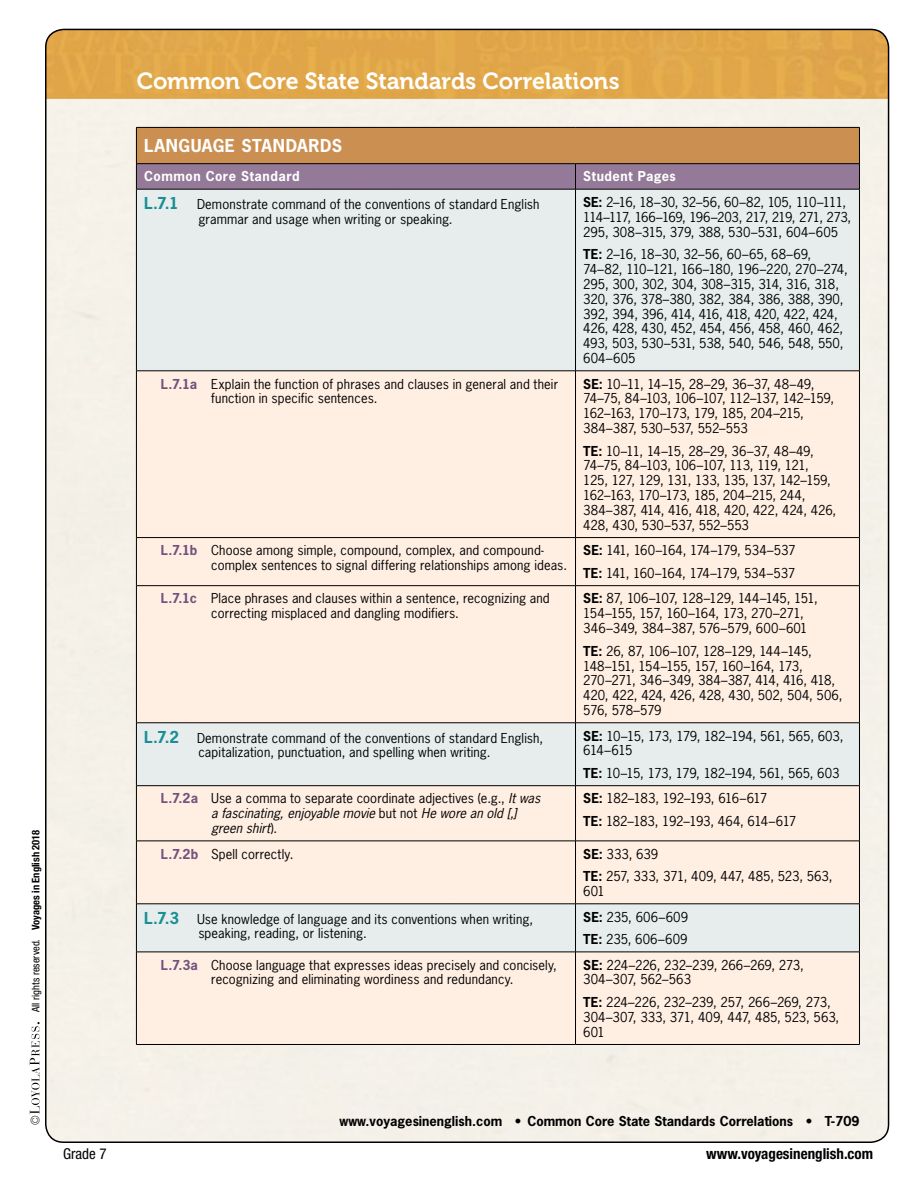
<style>
.page{position:relative;width:918px;height:1188px;background:#fff}
.page>*{position:absolute;margin:0;border:0;box-sizing:border-box;transform-origin:0 0}
.t1{font:23.25px "Museo 700";letter-spacing:-.01em;color:#fff}
.t2{font:700 16.8px "News Gothic Std";letter-spacing:.03em;color:#fff}
.t3{font:700 condensed 15px "Helvetica Neue LT Std";color:#000}
.t4{font:condensed 15px "Helvetica Neue LT Std";color:#000}
.t5{font:12.9px/14.9px "News Gothic Std";letter-spacing:.005em;color:#000}
.t6{font:12.9px/14.9px "News Gothic Std";letter-spacing:-.035em;color:#000}
.t7{font:12.9px/14.9px "News Gothic Std";letter-spacing:-.02em;color:#000}
.t8{font:12.9px/14.9px "News Gothic Std";letter-spacing:-.03em;color:#000}
.t9{font:italic 12.9px/14.9px "News Gothic Std";letter-spacing:.01em;color:#000}
.t10{font:12.9px/14.9px "News Gothic Std";letter-spacing:-.045em;color:#000}
.t11{font:700 12.9px "News Gothic Std";color:#000}
.t12{font:12.9px/22.5px "News Gothic Std";letter-spacing:-.055em;color:#000}
.t13{font:700 12.9px "News Gothic Std";letter-spacing:.04em;color:#fff}
.t14{font:100 condensed 12px "Helvetica Neue LT Std";color:#000}
.t15{font:700 condensed 10.5px "Helvetica Neue LT Std";color:#000}
.s1{font-weight:400}
.s2{font-weight:700;font-size:15.45px;color:#1a8f93}
.s3{font-weight:700}
.s4{font-weight:700;color:#73527c}
.s5{font-weight:700;font-style:normal;color:#73527c}
.s6{font-style:normal}
</style>
<div class="page">
<img style="left:46px;top:29px;width:843px;height:70px">
<div style="left:46px;top:99px;width:843px;height:1043px;background:#f5f1e8"></div>
<div style="left:136px;top:127px;width:723px;height:37px;background:#cb9051"></div>
<div style="left:137px;top:190px;width:722px;height:181px;background:#e7eded"></div>
<svg style="left:137px;top:372px;width:722px;height:672px;background:#f9ede3"></svg>
<hr style="left:136px;top:189px;width:1px;height:182px;background:#000">
<hr style="left:136px;top:371px;width:440px;height:1px;background:#000">
<hr style="left:575px;top:189px;width:1px;height:182px;background:#000">
<hr style="left:859px;top:189px;width:1px;height:182px;background:#000">
<hr style="left:576px;top:371px;width:284px;height:1px;background:#000">
<hr style="left:136px;top:723px;width:440px;height:1px;background:#000">
<hr style="left:136px;top:723px;width:1px;height:63px;background:#000">
<hr style="left:136px;top:785px;width:440px;height:1px;background:#000">
<hr style="left:576px;top:723px;width:284px;height:1px;background:#000">
<hr style="left:575px;top:723px;width:1px;height:63px;background:#000">
<hr style="left:859px;top:723px;width:1px;height:63px;background:#000">
<hr style="left:576px;top:785px;width:284px;height:1px;background:#000">
<hr style="left:136px;top:904px;width:440px;height:1px;background:#000">
<hr style="left:136px;top:904px;width:1px;height:48px;background:#000">
<hr style="left:136px;top:952px;width:440px;height:1px;background:#000">
<hr style="left:576px;top:904px;width:284px;height:1px;background:#000">
<hr style="left:575px;top:904px;width:1px;height:48px;background:#000">
<hr style="left:859px;top:904px;width:1px;height:48px;background:#000">
<hr style="left:576px;top:952px;width:284px;height:1px;background:#000">
<hr style="left:136px;top:1044px;width:440px;height:1px;background:#000">
<hr style="left:576px;top:1044px;width:284px;height:1px;background:#000">
<hr style="left:136px;top:371px;width:1px;height:166px;background:#000">
<hr style="left:575px;top:371px;width:1px;height:166px;background:#000">
<hr style="left:859px;top:371px;width:1px;height:166px;background:#000">
<hr style="left:136px;top:537px;width:440px;height:1px;background:#000">
<hr style="left:136px;top:538px;width:1px;height:48px;background:#000">
<hr style="left:576px;top:537px;width:284px;height:1px;background:#000">
<hr style="left:575px;top:538px;width:1px;height:48px;background:#000">
<hr style="left:859px;top:538px;width:1px;height:48px;background:#000">
<hr style="left:136px;top:585px;width:440px;height:1px;background:#000">
<hr style="left:136px;top:586px;width:1px;height:137px;background:#000">
<hr style="left:576px;top:585px;width:284px;height:1px;background:#000">
<hr style="left:575px;top:586px;width:1px;height:137px;background:#000">
<hr style="left:859px;top:586px;width:1px;height:137px;background:#000">
<hr style="left:136px;top:786px;width:1px;height:55px;background:#000">
<hr style="left:575px;top:786px;width:1px;height:55px;background:#000">
<hr style="left:859px;top:786px;width:1px;height:55px;background:#000">
<hr style="left:136px;top:841px;width:440px;height:1px;background:#000">
<hr style="left:136px;top:841px;width:1px;height:63px;background:#000">
<hr style="left:576px;top:841px;width:284px;height:1px;background:#000">
<hr style="left:575px;top:841px;width:1px;height:63px;background:#000">
<hr style="left:859px;top:841px;width:1px;height:63px;background:#000">
<hr style="left:136px;top:952px;width:1px;height:92px;background:#000">
<hr style="left:575px;top:952px;width:1px;height:92px;background:#000">
<hr style="left:859px;top:952px;width:1px;height:92px;background:#000">
<hr style="left:576px;top:189px;width:284px;height:1px;background:#000">
<svg style="left:136px;top:164px;width:724px;height:25px;background:#907694"></svg>
<hr style="left:136px;top:189px;width:440px;height:1px;background:#000">
<hr style="left:136px;top:128px;width:1px;height:36px;background:#000">
<hr style="left:859px;top:128px;width:1px;height:36px;background:#000">
<hr style="left:136px;top:127px;width:440px;height:1px;background:#000">
<hr style="left:576px;top:127px;width:284px;height:1px;background:#000">
<hr style="left:136px;top:163px;width:440px;height:1px;background:#000">
<hr style="left:576px;top:163px;width:284px;height:1px;background:#000">
<svg style="left:30px;top:1022px;width:10px;height:92px"></svg>
<p class="t15" style="left:30px;top:1012px;width:184px;rotate:-90deg"><span class="s1">All rights reserved.</span> Voyages in English 2018</p>
<h1 class="t1" style="left:137px;top:68px;width:484px">Common Core State Standards Correlations</h1>
<h2 class="t2" style="left:144px;top:135px;width:199px">LANGUAGE STANDARDS</h2>
<p class="t13" style="left:144px;top:168px;width:157px">Common Core Standard</p>
<p class="t13" style="left:583px;top:168px;width:94px">Student Pages</p>
<p class="t5" style="left:198px;top:197px;width:343px;text-indent:-54px"><span class="s2">L.7.1</span> Demonstrate command of the conventions of standard English grammar and usage when writing or speaking.</p>
<p class="t6" style="left:583px;top:195px;width:270px"><span class="s3">SE:</span> 2–16, 18–30, 32–56, 60–82, 105, 110–111,<br>114–117, 166–169, 196–203, 217, 219, 271, 273,<br>295, 308–315, 379, 388, 530–531, 604–605</p>
<p class="t5" style="left:583px;top:247px;width:266px"><span class="s3">TE:</span> 2–16, 18–30, 32–56, 60–65, 68–69, 74–82, 110–121, 166–180, 196–220, 270–274, 295, 300, 302, 304, 308–315, 314, 316, 318, 320, 376, 378–380, 382, 384, 386, 388, 390, 392, 394, 396, 414, 416, 418, 420, 422, 424, 426, 428, 430, 452, 454, 456, 458, 460, 462, 493, 503, 530–531, 538, 540, 546, 548, 550, 604–605</p>
<p class="t5" style="left:211px;top:376px;width:348px;text-indent:-50px"><span class="s4">L.7.1a</span> Explain the function of phrases and clauses in general and their function in specific sentences.</p>
<p class="t8" style="left:583px;top:376px;width:252px"><span class="s3">SE:</span> 10–11, 14–15, 28–29, 36–37, 48–49, 74–75, 84–103, 106–107, 112–137, 142–159, 162–163, 170–173, 179, 185, 204–215, 384–387, 530–537, 552–553</p>
<p class="t6" style="left:583px;top:443px;width:255px"><span class="s3">TE:</span> 10–11, 14–15, 28–29, 36–37, 48–49, 74–75, 84–103, 106–107, 113, 119, 121, 125, 127, 129, 131, 133, 135, 137, 142–159, 162–163, 170–173, 185, 204–215, 244, 384–387, 414, 416, 418, 420, 422, 424, 426, 428, 430, 530–537, 552–553</p>
<p class="t5" style="left:211px;top:543px;width:357px;text-indent:-50px"><span class="s4">L.7.1b</span> Choose among simple, compound, complex, and compound&shy;complex sentences to signal differing relationships among ideas.</p>
<p class="t12" style="left:583px;top:539px;width:214px"><span class="s3">SE:</span> 141, 160–164, 174–179, 534–537<br><span class="s3">TE:</span> 141, 160–164, 174–179, 534–537</p>
<p class="t5" style="left:211px;top:591px;width:340px;text-indent:-50px"><span class="s4">L.7.1c</span> Place phrases and clauses within a sentence, recognizing and correcting misplaced and dangling modifiers.</p>
<p class="t6" style="left:583px;top:591px;width:236px"><span class="s3">SE:</span> 87, 106–107, 128–129, 144–145, 151,<br>154–155, 157, 160–164, 173, 270–271,<br>346–349, 384–387, 576–579, 600–601</p>
<p class="t7" style="left:583px;top:643px;width:261px"><span class="s3">TE:</span> 26, 87, 106–107, 128–129, 144–145, 148–151, 154–155, 157, 160–164, 173, 270–271, 346–349, 384–387, 414, 416, 418, 420, 422, 424, 426, 428, 430, 502, 504, 506, 576, 578–579</p>
<p class="t5" style="left:144px;top:730px;width:401px;text-align:center"><span class="s2">L.7.2</span> Demonstrate command of the conventions of standard English, capitalization, punctuation, and spelling when writing.</p>
<p class="t10" style="left:583px;top:728px;width:262px"><span class="s3">SE:</span> 10–15, 173, 179, 182–194, 561, 565, 603,<br>614–615</p>
<p class="t7" style="left:583px;top:766px;width:258px"><span class="s3">TE:</span> 10–15, 173, 179, 182–194, 561, 565, 603</p>
<p class="t9" style="left:211px;top:791px;width:332px;text-indent:-50px"><span class="s5">L.7.2a</span> <span class="s6">Use a comma to separate coordinate adjectives (e.g.,</span> It was a fascinating, enjoyable movie <span class="s6">but not</span> He wore an old [,] green shirt<span class="s6">).</span></p>
<p class="t10" style="left:583px;top:787px;width:215px;line-height:22.6px"><span class="s3">SE:</span> 182–183, 192–193, 616–617<br><span class="s3">TE:</span> 182–183, 192–193, 464, 614–617</p>
<p class="t5" style="left:161px;top:846px;width:134px"><span class="s4">L.7.2b</span> Spell correctly.</p>
<p class="t5" style="left:583px;top:842px;width:251px;line-height:22.6px"><span class="s3">SE:</span> 333, 639<br><span class="s3">TE:</span> 257, 333, 371, 409, 447, 485, 523, 563,</p>
<p class="t5" style="left:583px;top:884px;width:23px">601</p>
<p class="t5" style="left:198px;top:911px;width:336px;text-indent:-54px"><span class="s2">L.7.3</span> Use knowledge of language and its conventions when writing, speaking, reading, or listening.</p>
<p class="t5" style="left:583px;top:905px;width:106px;line-height:22.6px"><span class="s3">SE:</span> 235, 606–609<br><span class="s3">TE:</span> 235, 606–609</p>
<p class="t5" style="left:161px;top:957px;width:398px;text-align:center"><span class="s4">L.7.3a</span> Choose language that expresses ideas precisely and concisely, recognizing and eliminating wordiness and redundancy.</p>
<p class="t5" style="left:583px;top:957px;width:222px"><span class="s3">SE:</span> 224–226, 232–239, 266–269, 273,<br>304–307, 562–563</p>
<p class="t5" style="left:583px;top:995px;width:258px"><span class="s3">TE:</span> 224–226, 232–239, 257, 266–269, 273,<br>304–307, 333, 371, 409, 447, 485, 523, 563,<br>601</p>
<p class="t14" style="left:29px;top:1125px;width:11px;rotate:-90deg">©</p>
<p class="t11" style="left:339px;top:1112px;width:521px">www.voyagesinenglish.com • Common Core State Standards Correlations • T-709</p>
<p class="t4" style="left:63px;top:1145px;width:45px">Grade 7</p>
<p class="t3" style="left:706px;top:1144px;width:168px">www.voyagesinenglish.com</p>
</div>
